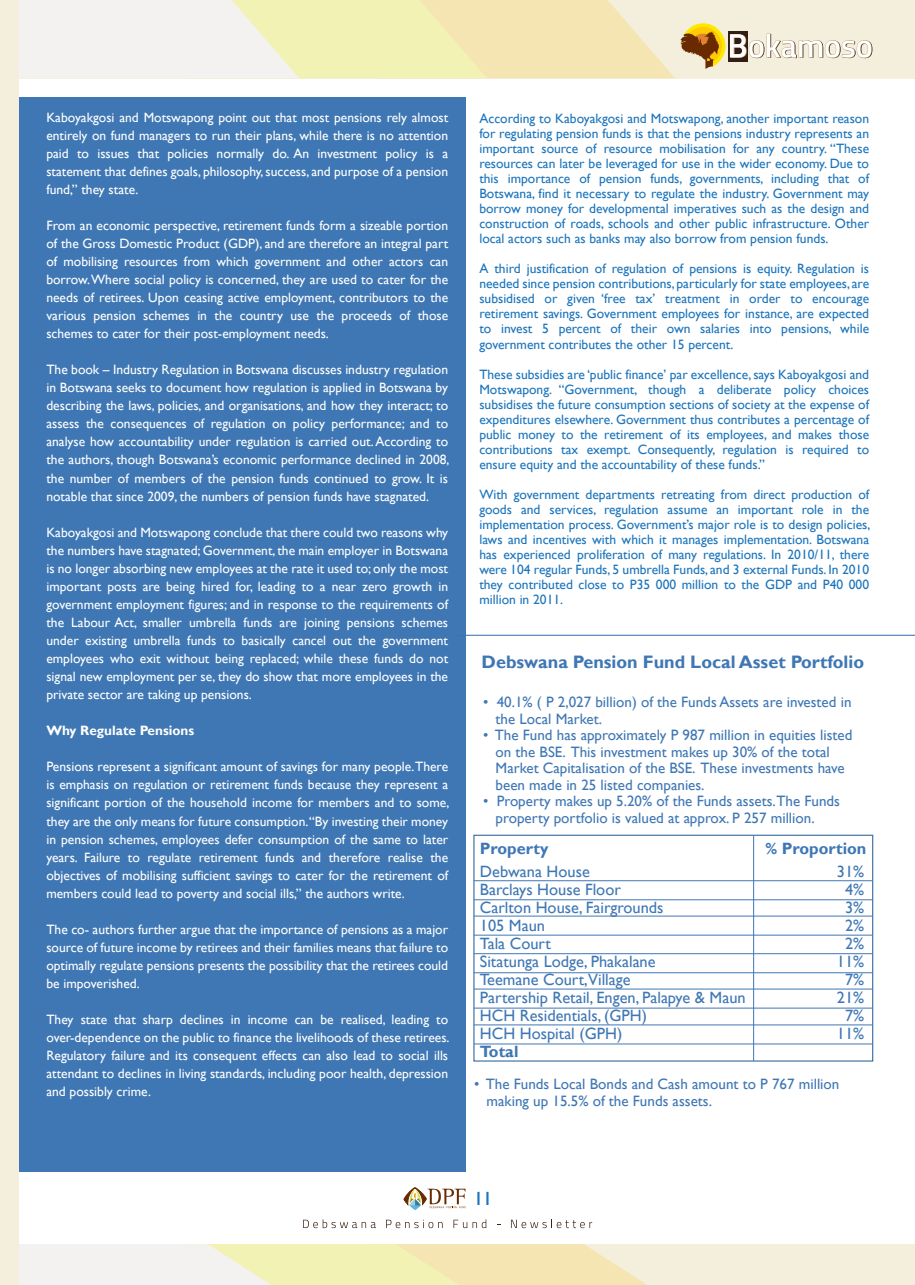
<style>
.page{position:relative;width:915px;height:1285px;background:#fff}
.page>*{position:absolute;margin:0;border:0;box-sizing:border-box;transform-origin:0 0}
.t1{font:condensed 19.5px "Gill Sans";color:#1c75bc;scale:1.25 1}
.t2{font:700 18px "Gill Sans";color:#3f77b4}
.t3{font:16.35px/18px "Gill Sans";color:#3f77b4}
.t4{font:700 16.35px "Gill Sans";color:#3f77b4}
.t5{font:15px/16.5px "Gill Sans";color:#3f77b4}
.t6{font:13.5px/18px "Gill Sans";color:#fff;text-align:justify}
.t7{font:13.5px/15px "Gill Sans";color:#1c75bc;text-align:justify}
.t8{font:700 13.5px "Gill Sans";color:#fff}
</style>
<div class="page">
<div style="left:0;top:97px;width:465px;height:1074px;background:#3f77b4"></div>
<div style="left:0;top:0;width:914px;height:78px;background:#f4efdd"></div>
<div style="left:0;top:1243px;width:914px;height:41px;background:#f4efdd"></div>
<svg style="left:19px;top:1243px;width:628px;height:41px;background:#f3eecc"></svg>
<svg style="left:19px;top:0;width:853px;height:78px"></svg>
<div style="left:0;top:0;width:19px;height:1284px;background:#f4efdd"></div>
<svg style="left:403px;top:1187px;width:62px;height:22px"></svg>
<svg style="left:303px;top:1219px;width:73px;height:8px"></svg>
<svg style="left:386px;top:1219px;width:56px;height:8px"></svg>
<svg style="left:453px;top:1219px;width:33px;height:8px"></svg>
<svg style="left:510px;top:1219px;width:82px;height:8px"></svg>
<div style="left:473px;top:834px;width:400px;height:227px;border:1px solid #356a9c"></div>
<hr style="left:474px;top:880px;width:398px;height:1px;background:#3f77b4">
<hr style="left:474px;top:899px;width:398px;height:1px;background:#3f77b4">
<hr style="left:474px;top:915px;width:398px;height:1px;background:#3f77b4">
<hr style="left:474px;top:934px;width:398px;height:1px;background:#3f77b4">
<hr style="left:474px;top:953px;width:398px;height:1px;background:#3f77b4">
<hr style="left:474px;top:972px;width:398px;height:1px;background:#3f77b4">
<hr style="left:474px;top:988px;width:398px;height:1px;background:#3f77b4">
<hr style="left:474px;top:1007px;width:398px;height:1px;background:#3f77b4">
<hr style="left:474px;top:1024px;width:398px;height:1px;background:#3f77b4">
<hr style="left:474px;top:1043px;width:398px;height:1px;background:#3f77b4">
<hr style="left:753px;top:835px;width:1px;height:225px;background:#3f77b4">
<hr style="left:456px;top:634px;width:458px;height:1px;background:#3f77b4">
<p class="t6" style="left:46px;top:108px;width:403px">Kaboyakgosi and Motswapong point out that most pensions rely almost entirely on fund managers to run their plans, while there is no attention paid to issues that policies normally do. An investment policy is a statement that defines goals, philosophy, success, and purpose of a pension fund,” they state.</p>
<p class="t6" style="left:46px;top:216px;width:403px">From an economic perspective, retirement funds form a sizeable portion of the Gross Domestic Product (GDP), and are therefore an integral part of mobilising resources from which government and other actors can borrow. Where social policy is concerned, they are used to cater for the needs of retirees. Upon ceasing active employment, contributors to the various pension schemes in the country use the proceeds of those schemes to cater for their post-employment needs.</p>
<p class="t6" style="left:46px;top:361px;width:404px">The book – Industry Regulation in Botswana discusses industry regulation in Botswana seeks to document how regulation is applied in Botswana by describing the laws, policies, and organisations, and how they interact; to assess the consequences of regulation on policy performance; and to analyse how accountability under regulation is carried out. According to the authors, though Botswana’s economic performance declined in 2008, the number of members of the pension funds continued to grow. It is notable that since 2009, the numbers of pension funds have stagnated.</p>
<p class="t6" style="left:46px;top:523px;width:403px">Kaboyakgosi and Motswapong conclude that there could two reasons why the numbers have stagnated; Government, the main employer in Botswana is no longer absorbing new employees at the rate it used to; only the most important posts are being hired for, leading to a near zero growth in government employment figures; and in response to the requirements of the Labour Act, smaller umbrella funds are joining pensions schemes under existing umbrella funds to basically cancel out the government employees who exit without being replaced; while these funds do not signal new employment per se, they do show that more employees in the private sector are taking up pensions.</p>
<p class="t8" style="left:46px;top:722px;width:149px">Why Regulate Pensions</p>
<p class="t6" style="left:46px;top:758px;width:404px">Pensions represent a significant amount of savings for many people.There is emphasis on regulation or retirement funds because they represent a significant portion of the household income for members and to some, they are the only means for future consumption.“By investing their money in pension schemes, employees defer consumption of the same to later years. Failure to regulate retirement funds and therefore realise the objectives of mobilising sufficient savings to cater for the retirement of members could lead to poverty and social ills,” the authors write.</p>
<p class="t6" style="left:46px;top:920px;width:403px">The co- authors further argue that the importance of pensions as a major source of future income by retirees and their families means that failure to optimally regulate pensions presents the possibility that the retirees could be impoverished.</p>
<p class="t6" style="left:46px;top:1010px;width:404px">They state that sharp declines in income can be realised, leading to over-dependence on the public to finance the livelihoods of these retirees.<br>Regulatory failure and its consequent effects can also lead to social ills attendant to declines in living standards, including poor health, depression and possibly crime.</p>
<p class="t7" style="left:479px;top:111px;width:391px">According to Kaboyakgosi and Motswapong, another important reason for regulating pension funds is that the pensions industry represents an important source of resource mobilisation for any country. “These resources can later be leveraged for use in the wider economy. Due to this importance of pension funds, governments, including that of Botswana, find it necessary to regulate the industry. Government may borrow money for developmental imperatives such as the design and construction of roads, schools and other public infrastructure. Other local actors such as banks may also borrow from pension funds.</p>
<p class="t7" style="left:479px;top:261px;width:391px">A third justification of regulation of pensions is equity. Regulation is needed since pension contributions, particularly for state employees, are subsidised or given ‘free tax’ treatment in order to encourage retirement savings. Government employees for instance, are expected to invest 5 percent of their own salaries into pensions, while government contributes the other 15 percent.</p>
<p class="t7" style="left:479px;top:367px;width:391px">These subsidies are ‘public finance’ par excellence, says Kaboyakgosi and Motswapong. “Government, though a deliberate policy choices subsidises the future consumption sections of society at the expense of expenditures elsewhere. Government thus contributes a percentage of public money to the retirement of its employees, and makes those contributions tax exempt. Consequently, regulation is required to ensure equity and the accountability of these funds.”</p>
<p class="t7" style="left:479px;top:487px;width:392px">With government departments retreating from direct production of goods and services, regulation assume an important role in the implementation process. Government’s major role is to design policies, laws and incentives with which it manages implementation. Botswana has experienced proliferation of many regulations. In 2010/11, there were 104 regular Funds, 5 umbrella Funds, and 3 external Funds. In 2010 they contributed close to P35 000 million to the GDP and P40 000 million in 2011.</p>
<h2 class="t2" style="left:481px;top:651px;width:384px">Debswana Pension Fund Local Asset Portfolio</h2>
<p class="t5" style="left:495px;top:693px;width:357px;text-indent:-13px">• 40.1% ( P 2,027 billion) of the Funds Assets are invested in the Local Market.</p>
<p class="t5" style="left:495px;top:727px;width:358px;text-indent:-13px">• The Fund has approximately P 987 million in equities listed on the BSE. This investment makes up 30% of the total Market Capitalisation of the BSE. These investments have been made in 25 listed companies.</p>
<p class="t5" style="left:495px;top:793px;width:346px;text-indent:-13px">• Property makes up 5.20% of the Funds assets.The Funds property portfolio is valued at approx. P 257 million.</p>
<p class="t4" style="left:479px;top:838px;width:70px">Property</p>
<p class="t4" style="left:765px;top:838px;width:102px">% Proportion</p>
<p class="t3" style="left:479px;top:862px;width:267px">Debwana House<br>Barclays House Floor<br>Carlton House, Fairgrounds<br>105 Maun<br>Tala Court<br>Sitatunga Lodge, Phakalane<br>Teemane Court,Village<br>Partership Retail, Engen, Palapye &amp; Maun<br>HCH Residentials, (GPH)<br>HCH Hospital (GPH)</p>
<p class="t4" style="left:479px;top:1041px;width:40px">Total</p>
<p class="t3" style="left:836px;top:862px;width:29px;text-align:center">31%<br>4%<br>3%<br>2%<br>2%<br>11%<br>7%<br>21%<br>7%<br>11%</p>
<p class="t5" style="left:486px;top:1075px;width:354px;text-indent:-13px">• The Funds Local Bonds and Cash amount to P 767 million making up 15.5% of the Funds assets.</p>
<h1 class="t1" style="left:474px;top:1186px;width:16px">11</h1>
</div>
